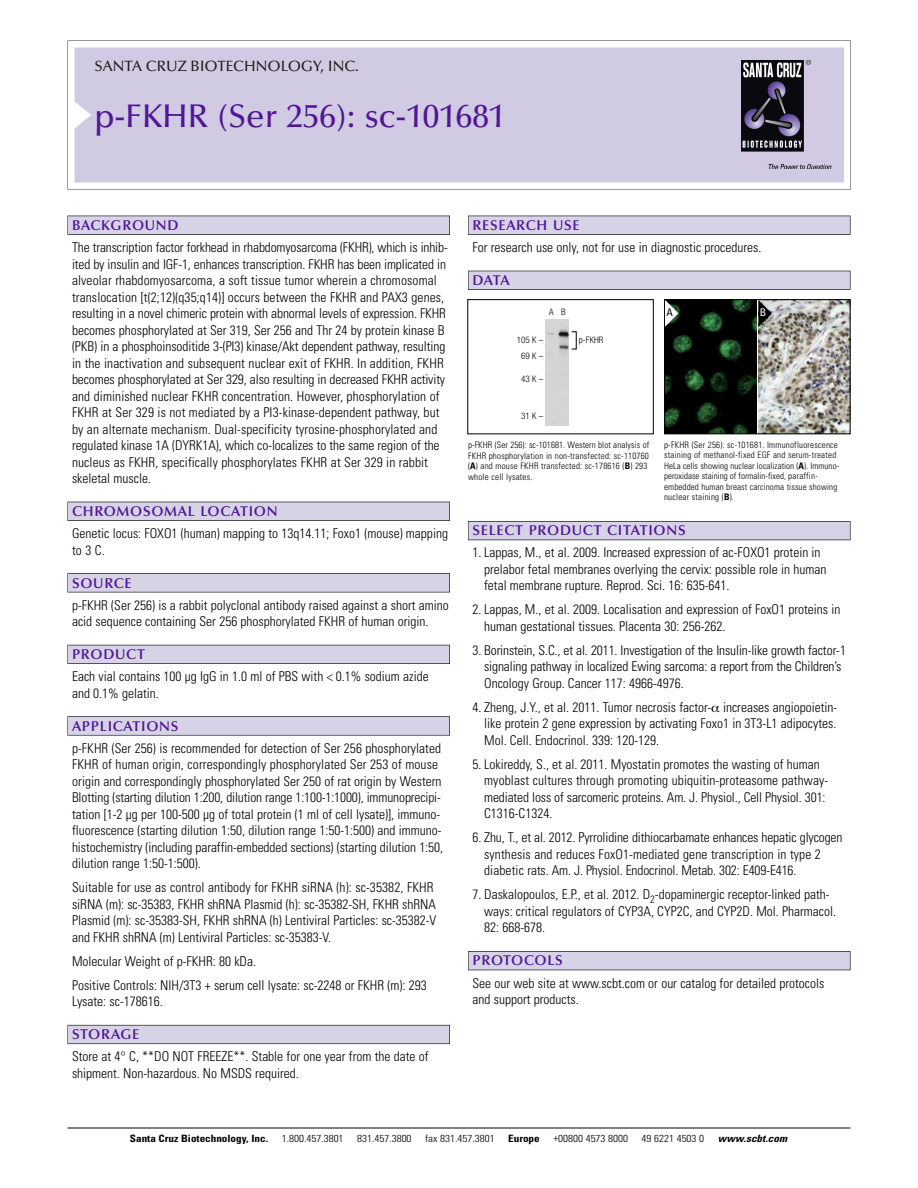
<style>
.page{position:relative;width:918px;height:1188px;background:#fff}
.page>*{position:absolute;margin:0;border:0;box-sizing:border-box;transform-origin:0 0}
.t1{font:500 33px "Optima";color:#511695}
.t2{font:500 15px "Optima";color:#231f20}
.t3{font:600 14.25px "Optima";letter-spacing:.05em;color:#511695}
.t4{font:300 condensed 13.5px/16.5px "Univers";color:#000}
.t5{font:condensed 10.5px "Univers";color:#000}
.t6{font:condensed 10.5px "Univers";color:#fff}
.t7{font:300 condensed 10.2px "Univers";color:#000;scale:1.1 1}
.t8{font:700 condensed 10.2px "Univers";color:#000;scale:1.1 1}
.t9{font:italic 700 condensed 10.2px "Univers";letter-spacing:.005em;color:#000;scale:1.1 1}
.t10{font:300 condensed 9px/10.5px "Univers";letter-spacing:.02em;color:#000}
.t11{font:300 condensed 9px/16.5px "Helvetica Neue";color:#000;text-align:center}
.s1{font-weight:700}
</style>
<div class="page">
<svg style="left:68px;top:40px;width:783px;height:149px"></svg>
<div style="left:74px;top:47px;width:770px;height:135px;background:#d1cae3"></div>
<img style="left:741px;top:60px;width:90px;height:108px">
<div style="left:68px;top:216px;width:382px;height:19px;background:#525155"></div>
<div style="left:68px;top:216px;width:381px;height:18px;background:#d7d3e7"></div>
<div style="left:68px;top:502px;width:382px;height:19px;background:#515055"></div>
<div style="left:68px;top:502px;width:381px;height:18px;background:#d7d3e7"></div>
<div style="left:68px;top:573px;width:382px;height:19px;background:#545357"></div>
<div style="left:68px;top:574px;width:381px;height:18px;background:#d7d3e7"></div>
<div style="left:68px;top:645px;width:382px;height:19px;background:#54535a"></div>
<div style="left:68px;top:645px;width:381px;height:18px;background:#d7d3e7"></div>
<svg style="left:68px;top:716px;width:382px;height:20px"></svg>
<div style="left:68px;top:717px;width:381px;height:18px;background:#d7d3e7"></div>
<div style="left:68px;top:1025px;width:382px;height:19px;background:#66646e"></div>
<div style="left:68px;top:1025px;width:381px;height:18px;background:#d7d3e7"></div>
<div style="left:468px;top:216px;width:382px;height:19px;background:#525155"></div>
<div style="left:468px;top:216px;width:382px;height:18px;background:#d7d3e7"></div>
<div style="left:468px;top:271px;width:382px;height:19px;background:#515055"></div>
<div style="left:468px;top:271px;width:382px;height:18px;background:#d7d3e7"></div>
<div style="left:468px;top:521px;width:382px;height:19px;background:#535259"></div>
<div style="left:468px;top:522px;width:382px;height:18px;background:#d7d3e7"></div>
<div style="left:468px;top:951px;width:382px;height:19px;background:#525158"></div>
<div style="left:468px;top:952px;width:382px;height:18px;background:#d7d3e7"></div>
<hr style="left:68px;top:1128px;width:782px;height:1px;background:#000">
<div style="left:467px;top:299px;width:187px;height:135px;border:1px solid #000"></div>
<img style="left:546px;top:320px;width:23px;height:106px">
<img style="left:758px;top:301px;width:90px;height:131px">
<img style="left:666px;top:301px;width:90px;height:131px">
<div style="left:664px;top:299px;width:186px;height:135px;border:1px solid #000"></div>
<svg style="left:758px;top:300px;width:14px;height:27px"></svg>
<svg style="left:665px;top:300px;width:13px;height:27px"></svg>
<p class="t2" style="left:94px;top:61px;width:266px">SANTA CRUZ BIOTECHNOLOGY, INC.</p>
<h1 class="t1" style="left:94px;top:103px;width:412px">p-FKHR (Ser 256): sc-101681</h1>
<p class="t3" style="left:72px;top:219px;width:108px">BACKGROUND</p>
<p class="t4" style="left:72px;top:240px;width:377px">The transcription factor forkhead in rhabdomyosarcoma (FKHR), which is inhib&shy;ited by insulin and IGF-1, enhances transcription. FKHR has been implicated in alveolar rhabdomyosarcoma, a soft tissue tumor wherein a chromosomal translocation [t(2;12)(q35;q14)] occurs between the FKHR and PAX3 genes, resulting in a novel chimeric protein with abnormal levels of expression. FKHR becomes phosphorylated at Ser 319, Ser 256 and Thr 24 by protein kinase B (PKB) in a phosphoinsoditide 3-(PI3) kinase/Akt dependent pathway, resulting in the inactivation and subsequent nuclear exit of FKHR. In addition, FKHR becomes phosphorylated at Ser 329, also resulting in decreased FKHR activity and diminished nuclear FKHR concentration. However, phosphorylation of FKHR at Ser 329 is not mediated by a PI3-kinase-dependent pathway, but by an alternate mechanism. Dual-specificity tyrosine-phosphorylated and regulated kinase 1A (DYRK1A), which co-localizes to the same region of the nucleus as FKHR, specifically phosphorylates FKHR at Ser 329 in rabbit skeletal muscle.</p>
<p class="t3" style="left:72px;top:506px;width:207px">CHROMOSOMAL LOCATION</p>
<p class="t4" style="left:72px;top:526px;width:378px">Genetic locus: FOXO1 (human) mapping to 13q14.11; Foxo1 (mouse) mapping to 3 C.</p>
<p class="t3" style="left:72px;top:577px;width:61px">SOURCE</p>
<p class="t4" style="left:72px;top:598px;width:378px">p-FKHR (Ser 256) is a rabbit polyclonal antibody raised against a short amino acid sequence containing Ser 256 phosphorylated FKHR of human origin.</p>
<p class="t3" style="left:72px;top:649px;width:74px">PRODUCT</p>
<p class="t4" style="left:72px;top:669px;width:358px">Each vial contains 100 µg IgG in 1.0 ml of PBS with &lt; 0.1% sodium azide and 0.1% gelatin.</p>
<p class="t3" style="left:72px;top:720px;width:108px">APPLICATIONS</p>
<p class="t4" style="left:72px;top:741px;width:373px">p-FKHR (Ser 256) is recommended for detection of Ser 256 phosphorylated FKHR of human origin, correspondingly phosphorylated Ser 253 of mouse origin and correspondingly phosphorylated Ser 250 of rat origin by Western Blotting (starting dilution 1:200, dilution range 1:100-1:1000), immunoprecipi&shy;tation [1-2 µg per 100-500 µg of total protein (1 ml of cell lysate)], immuno&shy;fluorescence (starting dilution 1:50, dilution range 1:50-1:500) and immuno&shy;histochemistry (including paraffin-embedded sections) (starting dilution 1:50, dilution range 1:50-1:500).</p>
<p class="t4" style="left:72px;top:880px;width:366px">Suitable for use as control antibody for FKHR siRNA (h): sc-35382, FKHR siRNA (m): sc-35383, FKHR shRNA Plasmid (h): sc-35382-SH, FKHR shRNA Plasmid (m): sc-35383-SH, FKHR shRNA (h) Lentiviral Particles: sc-35382-V and FKHR shRNA (m) Lentiviral Particles: sc-35383-V.</p>
<p class="t4" style="left:72px;top:950px;width:356px;line-height:24px">Molecular Weight of p-FKHR: 80 kDa.<br>Positive Controls: NIH/3T3 + serum cell lysate: sc-2248 or FKHR (m): 293</p>
<p class="t4" style="left:72px;top:994px;width:92px">Lysate: sc-178616.</p>
<p class="t3" style="left:72px;top:1029px;width:69px">STORAGE</p>
<p class="t4" style="left:72px;top:1049px;width:358px">Store at 4° C, **DO NOT FREEZE**. Stable for one year from the date of shipment. Non-hazardous. No MSDS required.</p>
<p class="t3" style="left:473px;top:219px;width:109px">RESEARCH USE</p>
<p class="t4" style="left:473px;top:240px;width:290px">For research use only, not for use in diagnostic procedures.</p>
<p class="t3" style="left:473px;top:275px;width:39px">DATA</p>
<p class="t11" style="left:549px;top:304px;width:18px">A B</p>
<p class="t11" style="left:517px;top:332px;width:28px">105 K –<br>69K–</p>
<p class="t11" style="left:521px;top:371px;width:24px">43K–</p>
<p class="t11" style="left:521px;top:409px;width:24px">31K–</p>
<p class="t11" style="left:579px;top:332px;width:26px">p-FKHR</p>
<p class="t10" style="left:468px;top:441px;width:183px">p-FKHR (Ser 256): sc-101681. Western blot analysis of FKHR phosphorylation in non-transfected: sc-110760 (<span class="s1">A</span>) and mouse FKHR transfected: sc-178616 (<span class="s1">B</span>) 293 whole cell lysates.</p>
<p class="t5" style="left:667px;top:309px;width:8px">A</p>
<p class="t6" style="left:760px;top:309px;width:8px">B</p>
<p class="t10" style="left:664px;top:440px;width:177px">p-FKHR (Ser 256): sc-101681. Immunofluorescence staining of methanol-fixed EGF and serum-treated HeLa cells showing nuclear localization (<span class="s1">A</span>). Immuno&shy;peroxidase staining of formalin-fixed, paraffin&shy;embedded human breast carcinoma tissue showing nuclear staining (<span class="s1">B</span>).</p>
<p class="t3" style="left:473px;top:525px;width:215px">SELECT PRODUCT CITATIONS</p>
<p class="t4" style="left:484px;top:546px;width:344px;text-indent:-12px">1. Lappas, M., et al. 2009. Increased expression of ac-FOXO1 protein in prelabor fetal membranes overlying the cervix: possible role in human fetal membrane rupture. Reprod. Sci. 16: 635-641.</p>
<p class="t4" style="left:484px;top:603px;width:358px;text-indent:-12px">2. Lappas, M., et al. 2009. Localisation and expression of FoxO1 proteins in human gestational tissues. Placenta 30: 256-262.</p>
<p class="t4" style="left:484px;top:643px;width:363px;text-indent:-12px">3. Borinstein, S.C., et al. 2011. Investigation of the Insulin-like growth factor-1 signaling pathway in localized Ewing sarcoma: a report from the Children’s<br>Oncology Group. Cancer 117: 4966-4976.</p>
<p class="t4" style="left:484px;top:700px;width:355px;text-align:justify;text-indent:-12px">4. Zheng, J.Y., et al. 2011. Tumor necrosis factor- increases angiopoietin&shy;like protein 2 gene expression by activating Foxo1 in 3T3-L1 adipocytes.<br>Mol. Cell. Endocrinol. 339: 120-129.</p>
<p class="t4" style="left:484px;top:757px;width:346px;text-indent:-12px">5. Lokireddy, S., et al. 2011. Myostatin promotes the wasting of human myoblast cultures through promoting ubiquitin-proteasome pathway&shy;mediated loss of sarcomeric proteins. Am. J. Physiol., Cell Physiol. 301:<br>C1316-C1324.</p>
<p class="t4" style="left:484px;top:831px;width:360px;text-indent:-12px">6. Zhu, T., et al. 2012. Pyrrolidine dithiocarbamate enhances hepatic glycogen synthesis and reduces FoxO1-mediated gene transcription in type 2 diabetic rats. Am. J. Physiol. Endocrinol. Metab. 302: E409-E416.</p>
<p class="t4" style="left:484px;top:888px;width:353px;text-indent:-12px">7. Daskalopoulos, E.P., et al. 2012. D<sub>2</sub>-dopaminergic receptor-linked path&shy;ways: critical regulators of CYP3A, CYP2C, and CYP2D. Mol. Pharmacol.<br>82: 668-678.</p>
<p class="t3" style="left:473px;top:955px;width:92px">PROTOCOLS</p>
<p class="t4" style="left:473px;top:976px;width:353px">See our web site at www.scbt.com or our catalog for detailed protocols and support products.</p>
<p class="t8" style="left:130px;top:1135px;width:127px">Santa Cruz Biotechnology, Inc.</p>
<p class="t7" style="left:282px;top:1135px;width:58px">1.800.457.3801</p>
<p class="t7" style="left:357px;top:1135px;width:51px">831.457.3800</p>
<p class="t7" style="left:425px;top:1135px;width:65px">fax 831.457.3801</p>
<p class="t8" style="left:508px;top:1135px;width:30px">Europe</p>
<p class="t7" style="left:553px;top:1135px;width:69px">+00800 4573 8000</p>
<p class="t7" style="left:642px;top:1135px;width:58px">49 6221 4503 0</p>
<p class="t9" style="left:718px;top:1135px;width:64px">www.scbt.com</p>
</div>
